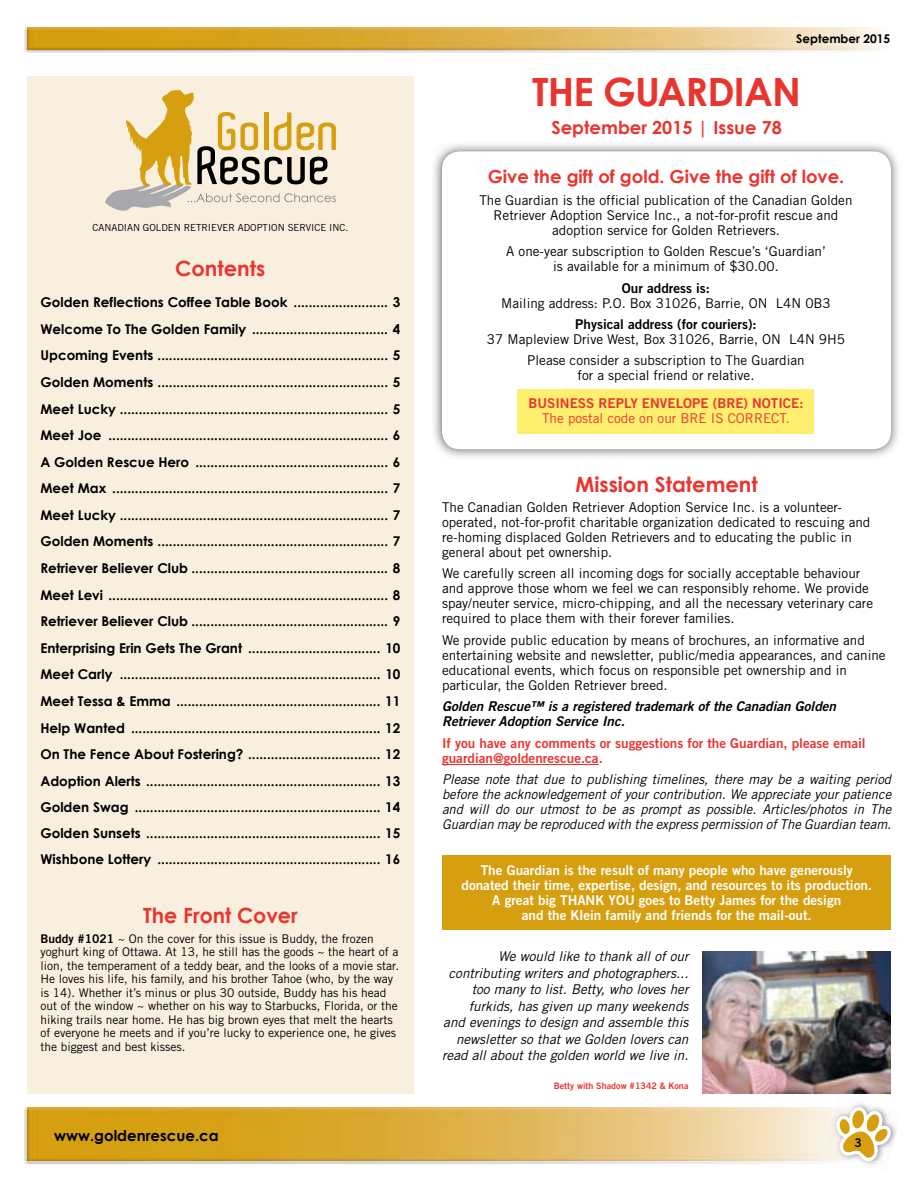
<style>
.page{position:relative;width:918px;height:1188px;background:#fff}
.page>*{position:absolute;margin:0;border:0;box-sizing:border-box;transform-origin:0 0}
.t1{font:700 39px "Century Gothic";letter-spacing:-.02em;color:#e93530}
.t2{font:700 21px "Century Gothic";color:#e93530}
.t3{font:700 18px "Century Gothic";color:#e93530}
.t4{font:700 15px "Century Gothic";color:#000}
.t5{font:700 13.5px/26.5px "Century Gothic";color:#000;text-align:justify}
.t6{font:13.5px/15px "Trade Gothic LT Std";color:#000}
.t7{font:italic 13.5px/16.5px "Trade Gothic LT Std";color:#000;text-align:right}
.t8{font:13.5px/15px "Trade Gothic LT Std Bd 2";color:#fff;text-align:center}
.t9{font:13.5px/15px "Trade Gothic LT Std Bd 2";color:#e93530}
.t10{font:13.5px/15px "Trade Gothic LT Std Bd 2 Obl";color:#000}
.t11{font:13.5px "Trade Gothic LT Std Bd 2";color:#000}
.t12{font:13.5px "Trade Gothic LT Std";color:#e93530}
.t13{font:12px/13.5px "Trade Gothic LT Std";color:#000}
.t14{font:700 12px "Century Gothic";color:#000}
.t15{font:12px "Trade Gothic LT Std Bd 2";color:#000}
.t16{font:9.75px "Trade Gothic LT Std";color:#000}
.t17{font:9px "Trade Gothic LT Std Bd 2";color:#e93530}
.s1{font-family:"Trade Gothic LT Std Bd 2"}
</style>
<div class="page">
<img style="left:24px;top:1107px;width:811px;height:55px">
<img style="left:27px;top:1107px;width:795px;height:54px">
<img style="left:27px;top:27px;width:859px;height:23px">
<img style="left:836px;top:1103px;width:61px;height:63px">
<img style="left:836px;top:1105px;width:42px;height:1px">
<img style="left:847px;top:1162px;width:42px;height:3px">
<img style="left:835px;top:1106px;width:58px;height:56px">
<img style="left:822px;top:1107px;width:14px;height:54px">
<svg style="left:836px;top:1107px;width:55px;height:54px"></svg>
<div style="left:27px;top:77px;width:387px;height:1017px;background:#f9efdf"></div>
<svg style="left:105px;top:90px;width:231px;height:121px"></svg>
<img style="left:434px;top:144px;width:464px;height:313px">
<div style="left:442px;top:151px;width:449px;height:298px;background:#fff;border-radius:18px"></div>
<hr style="left:442px;top:764px;width:157px;height:1px;background:#e93530">
<div style="left:518px;top:389px;width:296px;height:45px;background:#ffef6f"></div>
<div style="left:442px;top:855px;width:449px;height:75px;background:#d59f10"></div>
<img style="left:702px;top:952px;width:189px;height:142px">
<p class="t16" style="left:93px;top:221px;width:257px">CANADIAN GOLDEN RETRIEVER ADOPTION SERVICE INC.</p>
<h2 class="t2" style="left:175px;top:256px;width:92px">Contents</h2>
<p class="t5" style="left:40px;top:289px;width:362px">Golden Reflections Coffee Table Book ......................... 3<br>Welcome To The Golden Family .................................... 4<br>Upcoming Events ............................................................. 5<br>Golden Moments ............................................................. 5<br>Meet Lucky ....................................................................... 5<br>Meet Joe .......................................................................... 6<br>A Golden Rescue Hero ................................................... 6<br>Meet Max ......................................................................... 7<br>Meet Lucky ....................................................................... 7<br>Golden Moments ............................................................. 7<br>Retriever Believer Club .................................................... 8<br>Meet Levi .......................................................................... 8<br>Retriever Believer Club .................................................... 9<br>Enterprising Erin Gets The Grant ................................... 10<br>Meet Carly ..................................................................... 10<br>Meet Tessa &amp; Emma ...................................................... 11<br>Help Wanted .................................................................. 12<br>On The Fence About Fostering? ................................... 12<br>Adoption Alerts .............................................................. 13<br>Golden Swag ................................................................. 14</p>
<p class="t5" style="left:40px;top:819px;width:362px">Golden Sunsets .............................................................. 15<br>Wishbone Lottery ........................................................... 16</p>
<h2 class="t2" style="left:143px;top:902px;width:156px">The Front Cover</h2>
<p class="t13" style="left:40px;top:932px;width:360px"><span class="s1">Buddy #1021</span> ~ On the cover for this issue is Buddy, the frozen yoghurt king of Ottawa. At 13, he still has the goods ~ the heart of a lion, the temperament of a teddy bear, and the looks of a movie star.<br>He loves his life, his family, and his brother Tahoe (who, by the way is 14). Whether it’s minus or plus 30 outside, Buddy has his head out of the window ~ whether on his way to Starbucks, Florida, or the hiking trails near home. He has big brown eyes that melt the hearts of everyone he meets and if you’re lucky to experience one, he gives the biggest and best kisses.</p>
<p class="t4" style="left:54px;top:1126px;width:166px">www.goldenrescue.ca</p>
<p class="t14" style="left:796px;top:31px;width:96px">September 2015</p>
<h1 class="t1" style="left:532px;top:67px;width:270px">THE GUARDIAN</h1>
<h3 class="t3" style="left:551px;top:116px;width:232px">September 2015 | Issue 78</h3>
<h3 class="t3" style="left:488px;top:165px;width:358px">Give the gift of gold. Give the gift of love.</h3>
<p class="t6" style="left:479px;top:192px;width:375px;text-align:center">The Guardian is the official publication of the Canadian Golden<br>Retriever Adoption Service Inc., a not-for-profit rescue and adoption service for Golden Retrievers.</p>
<p class="t6" style="left:506px;top:244px;width:321px;text-align:center">A one-year subscription to Golden Rescue’s ‘Guardian’ is available for a minimum of $30.00.</p>
<p class="t11" style="left:622px;top:279px;width:90px">Our address is:</p>
<p class="t6" style="left:501px;top:295px;width:331px">Mailing address: P.O. Box 31026, Barrie, ON L4N 0B3</p>
<p class="t11" style="left:575px;top:316px;width:183px">Physical address (for couriers):</p>
<p class="t6" style="left:487px;top:328px;width:360px;line-height:21.5px;text-align:center">37 Mapleview Drive West, Box 31026, Barrie, ON L4N 9H5<br>Please consider a subscription to The Guardian</p>
<p class="t6" style="left:578px;top:368px;width:178px">for a special friend or relative.</p>
<p class="t9" style="left:528px;top:396px;width:277px">BUSINESS REPLY ENVELOPE (BRE) NOTICE:</p>
<p class="t12" style="left:542px;top:410px;width:249px">The postal code on our BRE IS CORRECT.</p>
<h2 class="t2" style="left:576px;top:471px;width:184px">Mission Statement</h2>
<p class="t6" style="left:442px;top:499px;width:430px">The Canadian Golden Retriever Adoption Service Inc. is a volunteer&shy;operated, not-for-profit charitable organization dedicated to rescuing and re-homing displaced Golden Retrievers and to educating the public in general about pet ownership.</p>
<p class="t6" style="left:442px;top:566px;width:433px">We carefully screen all incoming dogs for socially acceptable behaviour and approve those whom we feel we can responsibly rehome. We provide spay/neuter service, micro-chipping, and all the necessary veterinary care required to place them with their forever families.</p>
<p class="t6" style="left:442px;top:632px;width:445px">We provide public education by means of brochures, an informative and entertaining website and newsletter, public/media appearances, and canine educational events, which focus on responsible pet ownership and in particular, the Golden Retriever breed.</p>
<p class="t10" style="left:442px;top:699px;width:396px">Golden Rescue™ is a registered trademark of the Canadian Golden<br>Retriever Adoption Service Inc.</p>
<p class="t9" style="left:442px;top:735px;width:425px">If you have any comments or suggestions for the Guardian, please email guardian@goldenrescue.ca.</p>
<p class="t7" style="left:442px;top:772px;width:451px;line-height:15px;text-align:justify">Please note that due to publishing timelines, there may be a waiting period before the acknowledgement of your contribution. We appreciate your patience and will do our utmost to be as prompt as possible. Articles/photos in The Guardian may be reproduced with the express permission of The Guardian team.</p>
<p class="t8" style="left:462px;top:862px;width:412px">The Guardian is the result of many people who have generously donated their time, expertise, design, and resources to its production.<br>A great big THANK YOU goes to Betty James for the design<br>and the Klein family and friends for the mail-out.</p>
<p class="t7" style="left:442px;top:949px;width:248px">We would like to thank all of our contributing writers and photographers... too many to list. Betty, who loves her furkids, has given up many weekends<br>and evenings to design and assemble this newsletter so that we Golden lovers can read all about the golden world we live in.</p>
<p class="t17" style="left:554px;top:1080px;width:136px">Betty with Shadow #1342 &amp; Kona</p>
<p class="t15" style="left:854px;top:1136px;width:9px">3</p>
</div>
